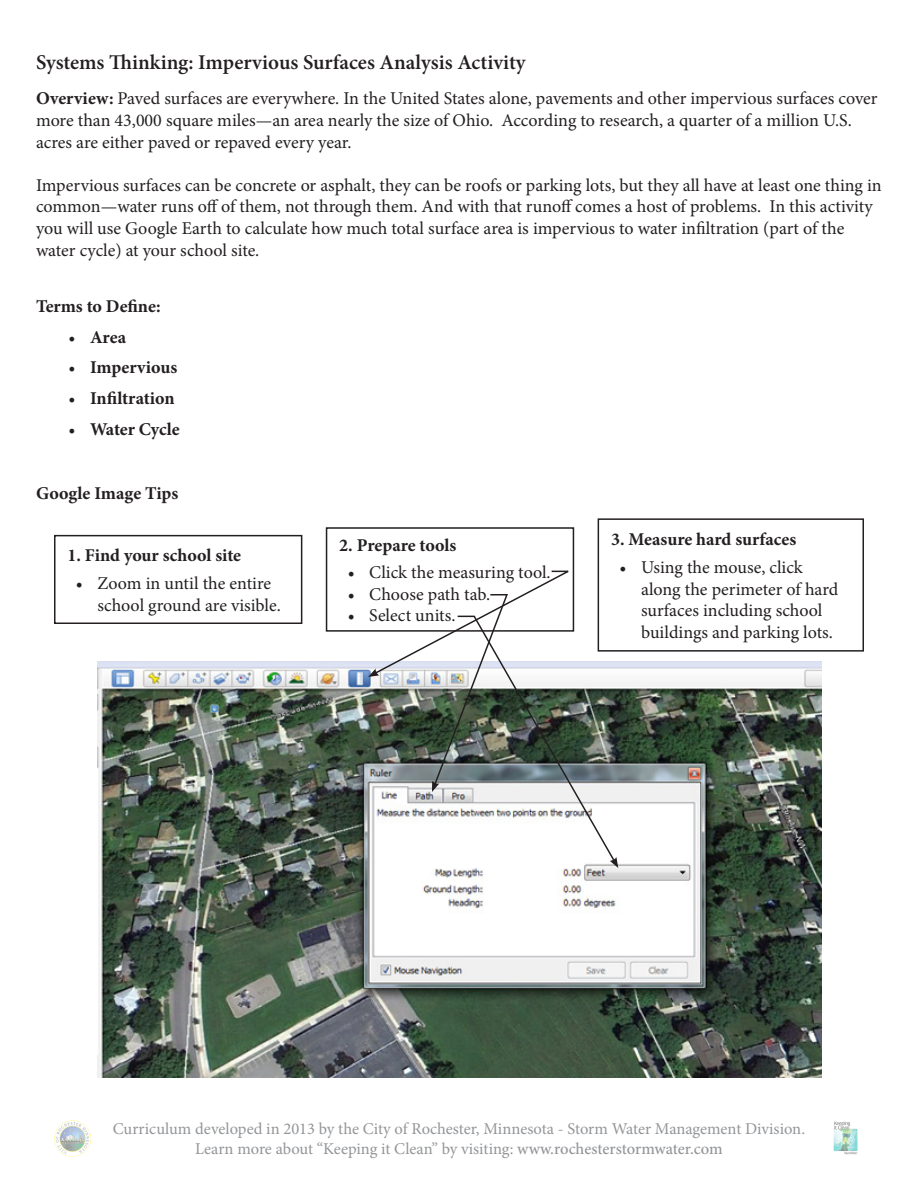
<style>
.page{position:relative;width:918px;height:1188px;background:#fff}
.page>*{position:absolute;margin:0;border:0;box-sizing:border-box;transform-origin:0 0}
.t1{font:600 21px "Minion Pro";color:#231f20}
.t2{font:18px/21.6px "Minion Pro";color:#231f20}
.t3{font:700 18px "Minion Pro";color:#231f20}
.t4{font:16.5px "Minion Pro";color:#939598}
.s1{font-weight:700}
.s2{font-weight:400}
.s3{font-weight:500}
</style>
<div class="page">
<img style="left:54px;top:1120px;width:36px;height:36px">
<img style="left:833px;top:1121px;width:25px;height:34px">
<img style="left:98px;top:661px;width:723px;height:416px">
<div style="left:54px;top:535px;width:248px;height:89px;border:2px solid #231f20"></div>
<div style="left:326px;top:527px;width:248px;height:105px;border:2px solid #231f20"></div>
<div style="left:598px;top:518px;width:266px;height:134px;border:2px solid #231f20"></div>
<img style="left:368px;top:570px;width:250px;height:298px">
<p class="t1" style="left:36px;top:48px;width:491px">Systems Thinking: Impervious Surfaces Analysis Activity</p>
<p class="t2" style="left:36px;top:88px;width:843px"><span class="s1">Overview:</span> Paved surfaces are everywhere. In the United States alone, pavements and other impervious surfaces cover more than 43,000 square miles—an area nearly the size of Ohio. According to research, a quarter of a million U.S. acres are either paved or repaved every year.</p>
<p class="t2" style="left:36px;top:174px;width:847px">Impervious surfaces can be concrete or asphalt, they can be roofs or parking lots, but they all have at least one thing in common—water runs off of them, not through them. And with that runoff comes a host of problems. In this activity you will use Google Earth to calculate how much total surface area is impervious to water infiltration (part of the water cycle) at your school site.</p>
<p class="t3" style="left:36px;top:294px;width:126px">Terms to Define:</p>
<p class="t3" style="left:68px;top:324px;width:59px"><span class="s2">•</span> Area</p>
<p class="t3" style="left:68px;top:355px;width:110px"><span class="s2">•</span> Impervious</p>
<p class="t3" style="left:68px;top:386px;width:108px"><span class="s2">•</span> Infiltration</p>
<p class="t3" style="left:68px;top:416px;width:113px"><span class="s2">•</span> Water Cycle</p>
<p class="t3" style="left:36px;top:481px;width:144px">Google Image Tips</p>
<p class="t3" style="left:68px;top:543px;width:175px">1. Find your school site</p>
<p class="t2" style="left:98px;top:573px;width:185px;text-indent:-22px">• Zoom in until the entire school ground are visible.</p>
<p class="t3" style="left:339px;top:532px;width:119px">2. Prepare tools</p>
<p class="t2" style="left:348px;top:562px;width:204px">• Click the measuring tool.</p>
<p class="t2" style="left:348px;top:583px;width:144px">• Choose path tab.</p>
<p class="t2" style="left:348px;top:605px;width:109px">• Select units.</p>
<p class="t3" style="left:611px;top:527px;width:187px">3. Measure hard surfaces</p>
<p class="t2" style="left:641px;top:556px;width:199px;text-indent:-22px">• Using the mouse, click along the perimeter of hard surfaces including school buildings and parking lots.</p>
<p class="t4" style="left:113px;top:1118px;width:694px">Curriculum developed in 2013 by the City of Rochester, Minnesota - Storm Water Management Division.</p>
<p class="t4" style="left:195px;top:1138px;width:529px">Learn more about “Keeping it Clean” by visiting: <span class="s3">www.rochesterstormwater.com</span></p>
</div>
